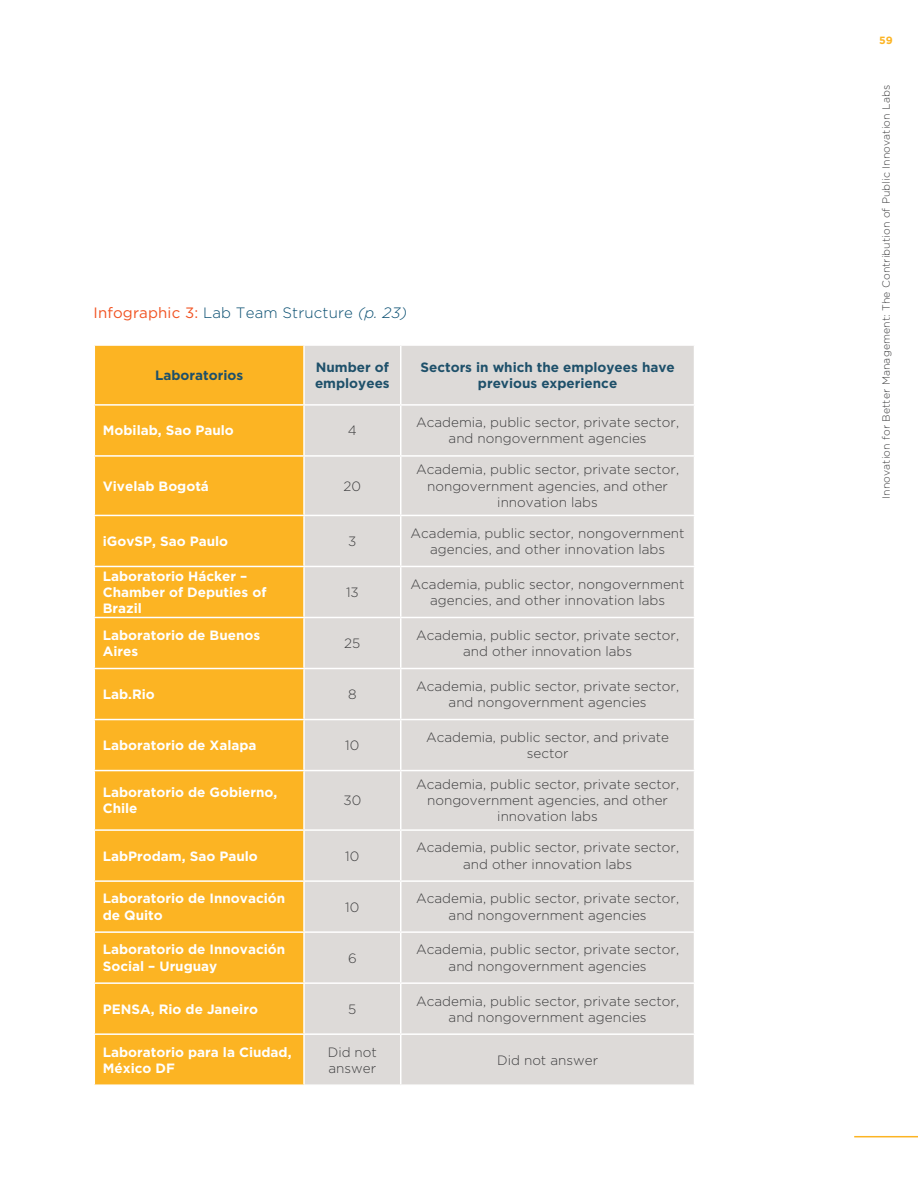
<style>
.page{position:relative;width:918px;height:1188px;background:#fff}
.page>*{position:absolute;margin:0;border:0;box-sizing:border-box;transform-origin:0 0}
.t1{font:300 15px "Gotham";letter-spacing:.01em;color:#074d70}
.t2{font:300 13.5px/16.2px "Gotham";color:#3e3e3f;text-align:center}
.t3{font:700 13.5px/16.2px "Gotham";color:#fff}
.t4{font:700 13.5px/16.2px "Gotham";color:#1e506a}
.t5{font:300 10.5px "Gotham";letter-spacing:.01em;color:#3e3e3f}
.t6{font:700 10.5px "Gotham";color:#fcb423}
.s1{font-weight:400;color:#f15322}
.s2{font-style:italic}
</style>
<div class="page">
<hr style="left:854px;top:1136px;width:64px;height:1px;background:#fcb423">
<div style="left:95px;top:346px;width:208px;height:738px;background:#fcb423"></div>
<div style="left:305px;top:346px;width:389px;height:738px;background:#dddad8"></div>
<hr style="left:94px;top:404px;width:210px;height:2px;background:#fff">
<hr style="left:94px;top:455px;width:210px;height:2px;background:#fff">
<hr style="left:94px;top:515px;width:210px;height:1px;background:#fff">
<hr style="left:94px;top:566px;width:210px;height:1px;background:#fff">
<hr style="left:94px;top:617px;width:210px;height:1px;background:#fff">
<hr style="left:94px;top:668px;width:210px;height:1px;background:#fff">
<hr style="left:94px;top:719px;width:210px;height:1px;background:#fff">
<hr style="left:94px;top:770px;width:210px;height:1px;background:#fff">
<hr style="left:94px;top:829px;width:210px;height:2px;background:#fff">
<hr style="left:94px;top:880px;width:210px;height:2px;background:#fff">
<hr style="left:94px;top:931px;width:210px;height:2px;background:#fff">
<hr style="left:94px;top:982px;width:210px;height:2px;background:#fff">
<hr style="left:94px;top:1033px;width:210px;height:2px;background:#fff">
<hr style="left:400px;top:346px;width:1px;height:58px;background:#fff">
<hr style="left:304px;top:404px;width:97px;height:2px;background:#fff">
<hr style="left:401px;top:404px;width:294px;height:2px;background:#fff">
<hr style="left:400px;top:406px;width:1px;height:49px;background:#fff">
<hr style="left:304px;top:455px;width:97px;height:2px;background:#fff">
<hr style="left:401px;top:455px;width:294px;height:2px;background:#fff">
<hr style="left:400px;top:457px;width:1px;height:58px;background:#fff">
<hr style="left:304px;top:515px;width:97px;height:1px;background:#fff">
<hr style="left:401px;top:515px;width:294px;height:1px;background:#fff">
<hr style="left:400px;top:516px;width:1px;height:50px;background:#fff">
<hr style="left:304px;top:566px;width:97px;height:1px;background:#fff">
<hr style="left:401px;top:566px;width:294px;height:1px;background:#fff">
<hr style="left:400px;top:567px;width:1px;height:50px;background:#fff">
<hr style="left:304px;top:617px;width:97px;height:1px;background:#fff">
<hr style="left:401px;top:617px;width:294px;height:1px;background:#fff">
<hr style="left:400px;top:618px;width:1px;height:50px;background:#fff">
<hr style="left:304px;top:668px;width:97px;height:1px;background:#fff">
<hr style="left:401px;top:668px;width:294px;height:1px;background:#fff">
<hr style="left:400px;top:669px;width:1px;height:50px;background:#fff">
<hr style="left:304px;top:719px;width:97px;height:1px;background:#fff">
<hr style="left:401px;top:719px;width:294px;height:1px;background:#fff">
<hr style="left:400px;top:720px;width:1px;height:50px;background:#fff">
<hr style="left:304px;top:770px;width:97px;height:1px;background:#fff">
<hr style="left:401px;top:770px;width:294px;height:1px;background:#fff">
<hr style="left:400px;top:771px;width:1px;height:58px;background:#fff">
<hr style="left:304px;top:829px;width:97px;height:2px;background:#fff">
<hr style="left:401px;top:829px;width:294px;height:2px;background:#fff">
<hr style="left:400px;top:831px;width:1px;height:49px;background:#fff">
<hr style="left:304px;top:880px;width:97px;height:2px;background:#fff">
<hr style="left:401px;top:880px;width:294px;height:2px;background:#fff">
<hr style="left:400px;top:882px;width:1px;height:49px;background:#fff">
<hr style="left:304px;top:931px;width:97px;height:2px;background:#fff">
<hr style="left:401px;top:931px;width:294px;height:2px;background:#fff">
<hr style="left:400px;top:933px;width:1px;height:49px;background:#fff">
<hr style="left:304px;top:982px;width:97px;height:2px;background:#fff">
<hr style="left:401px;top:982px;width:294px;height:2px;background:#fff">
<hr style="left:400px;top:984px;width:1px;height:49px;background:#fff">
<hr style="left:304px;top:1033px;width:97px;height:2px;background:#fff">
<hr style="left:401px;top:1033px;width:294px;height:2px;background:#fff">
<hr style="left:400px;top:1035px;width:1px;height:49px;background:#fff">
<p class="t1" style="left:94px;top:305px;width:315px"><span class="s1">Infographic 3:</span> Lab Team Structure <span class="s2">(p. 23)</span></p>
<p class="t4" style="left:155px;top:367px;width:90px">Laboratorios</p>
<p class="t4" style="left:315px;top:359px;width:76px">Number of employees</p>
<p class="t4" style="left:420px;top:359px;width:256px;text-align:center">Sectors in which the employees have previous experience</p>
<p class="t3" style="left:103px;top:422px;width:133px">Mobilab, Sao Paulo</p>
<p class="t2" style="left:348px;top:422px;width:10px">4</p>
<p class="t2" style="left:416px;top:414px;width:264px">Academia, public sector, private sector, and nongovernment agencies</p>
<p class="t3" style="left:103px;top:477px;width:108px">Vivelab Bogotá</p>
<p class="t2" style="left:344px;top:478px;width:19px">20</p>
<p class="t2" style="left:416px;top:461px;width:264px">Academia, public sector, private sector, nongovernment agencies, and other innovation labs</p>
<p class="t3" style="left:103px;top:533px;width:127px">iGovSP, Sao Paulo</p>
<p class="t2" style="left:348px;top:533px;width:10px">3</p>
<p class="t2" style="left:411px;top:525px;width:276px">Academia, public sector, nongovernment agencies, and other innovation labs</p>
<p class="t3" style="left:103px;top:567px;width:165px">Laboratorio Hácker –<br>Chamber of Deputies of<br>Brazil</p>
<p class="t2" style="left:346px;top:584px;width:14px">13</p>
<p class="t2" style="left:411px;top:576px;width:276px">Academia, public sector, nongovernment agencies, and other innovation labs</p>
<p class="t3" style="left:103px;top:627px;width:159px">Laboratorio de Buenos<br>Aires</p>
<p class="t2" style="left:344px;top:635px;width:18px">25</p>
<p class="t2" style="left:416px;top:627px;width:264px">Academia, public sector, private sector, and other innovation labs</p>
<p class="t3" style="left:103px;top:686px;width:54px">Lab.Rio</p>
<p class="t2" style="left:348px;top:686px;width:10px">8</p>
<p class="t2" style="left:416px;top:678px;width:264px">Academia, public sector, private sector, and nongovernment agencies</p>
<p class="t3" style="left:103px;top:737px;width:155px">Laboratorio de Xalapa</p>
<p class="t2" style="left:345px;top:737px;width:16px">10</p>
<p class="t2" style="left:426px;top:729px;width:245px">Academia, public sector, and private sector</p>
<p class="t3" style="left:103px;top:784px;width:176px">Laboratorio de Gobierno,<br>Chile</p>
<p class="t2" style="left:343px;top:792px;width:19px">30</p>
<p class="t2" style="left:416px;top:776px;width:264px">Academia, public sector, private sector, nongovernment agencies, and other innovation labs</p>
<p class="t3" style="left:103px;top:847px;width:157px">LabProdam, Sao Paulo</p>
<p class="t2" style="left:345px;top:847px;width:16px">10</p>
<p class="t2" style="left:416px;top:839px;width:264px">Academia, public sector, private sector, and other innovation labs</p>
<p class="t3" style="left:103px;top:890px;width:184px">Laboratorio de Innovación de Quito</p>
<p class="t2" style="left:345px;top:899px;width:16px">10</p>
<p class="t2" style="left:416px;top:890px;width:264px">Academia, public sector, private sector, and nongovernment agencies</p>
<p class="t3" style="left:103px;top:941px;width:184px">Laboratorio de Innovación<br>Social – Uruguay</p>
<p class="t2" style="left:348px;top:950px;width:10px">6</p>
<p class="t2" style="left:416px;top:941px;width:264px">Academia, public sector, private sector, and nongovernment agencies</p>
<p class="t3" style="left:103px;top:1000px;width:157px">PENSA, Rio de Janeiro</p>
<p class="t2" style="left:348px;top:1001px;width:10px">5</p>
<p class="t2" style="left:416px;top:992px;width:264px">Academia, public sector, private sector, and nongovernment agencies</p>
<p class="t3" style="left:103px;top:1043px;width:190px">Laboratorio para la Ciudad,<br>México DF</p>
<p class="t2" style="left:328px;top:1043px;width:51px;text-align:left">Did not answer</p>
<p class="t2" style="left:497px;top:1052px;width:102px">Did not answer</p>
<p class="t6" style="left:879px;top:35px;width:15px">59</p>
<p class="t5" style="left:881px;top:499px;width:415px;rotate:-90deg">Innovation for Better Management: The Contribution of Public Innovation Labs</p>
</div>
